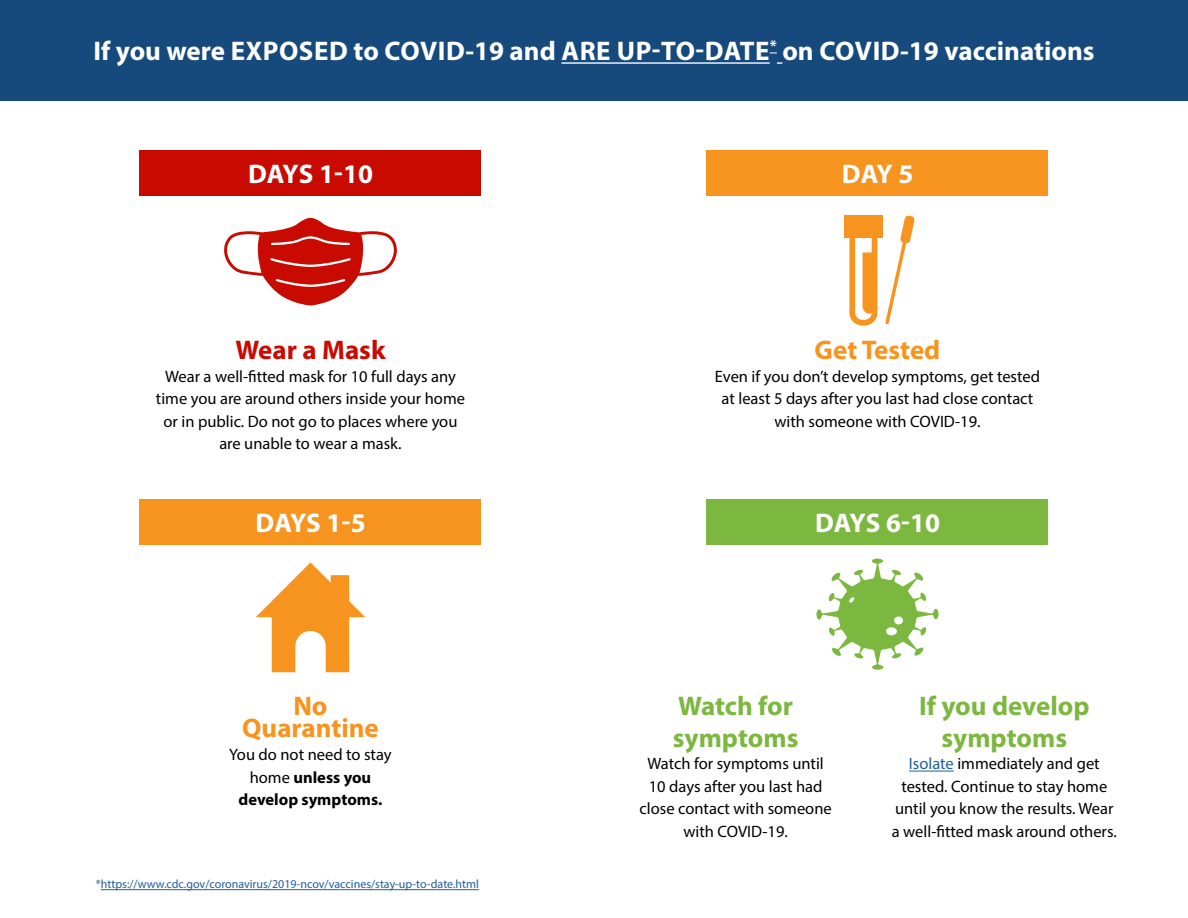
<style>
.page{position:relative;width:1188px;height:918px;background:#fff}
.page>*{position:absolute;margin:0;border:0;box-sizing:border-box;transform-origin:0 0}
.t1{font:700 27px "Myriad Pro";color:#fff}
.t2{font:700 27px/32.4px "Myriad Pro";color:#7cb840}
.t3{font:700 27px/22.5px "Myriad Pro";color:#f7941f;text-align:center}
.t4{font:700 27px "Myriad Pro";color:#c90a00}
.t5{font:16.5px/22.5px "Myriad Pro";color:#000;text-align:center}
.t6{font:700 16.5px/22.5px "Myriad Pro";color:#000;text-align:center}
.t7{font:12px "Myriad Pro";color:#215e9e}
.s1{font-weight:400}
.s2{color:#215e9e}
</style>
<div class="page">
<div style="left:0;top:0;width:1188px;height:100px;background:#174a7c"></div>
<hr style="left:561px;top:62px;width:209px;height:2px;background:#fff">
<div style="left:707px;top:499px;width:341px;height:45px;background:#7cb840"></div>
<div style="left:140px;top:150px;width:341px;height:45px;background:#c90a00"></div>
<div style="left:140px;top:499px;width:341px;height:45px;background:#f7941f"></div>
<div style="left:707px;top:151px;width:341px;height:45px;background:#f7941f"></div>
<hr style="left:909px;top:771px;width:45px;height:1px;background:#215e9e">
<svg style="left:256px;top:562px;width:109px;height:110px"></svg>
<svg style="left:849px;top:238px;width:28px;height:88px"></svg>
<svg style="left:885px;top:215px;width:30px;height:109px"></svg>
<div style="left:844px;top:216px;width:39px;height:22px;background:#f7941f"></div>
<svg style="left:816px;top:559px;width:123px;height:111px"></svg>
<svg style="left:224px;top:217px;width:173px;height:89px"></svg>
<hr style="left:101px;top:889px;width:378px;height:1px;background:#215e9e">
<h1 class="t1" style="left:93px;top:34px;width:1003px">If you were EXPOSED to COVID-19 and ARE UP-TO-DATE<sup>*</sup> on COVID-19 vaccinations</h1>
<h1 class="t1" style="left:248px;top:156px;width:127px">DAYS 1-10</h1>
<h1 class="t1" style="left:842px;top:157px;width:73px">DAY 5</h1>
<h1 class="t4" style="left:235px;top:332px;width:152px">Wear a Mask</h1>
<p class="t5" style="left:156px;top:364px;width:311px">Wear a well-fitted mask for 10 full days any time you are around others inside your home or in public. Do not go to places where you are unable to wear a mask.</p>
<h1 class="t3" style="left:815px;top:338px;width:127px">Get Tested</h1>
<p class="t5" style="left:715px;top:365px;width:327px">Even if you don’t develop symptoms, get tested at least 5 days after you last had close contact with someone with COVID-19.</p>
<h1 class="t1" style="left:256px;top:505px;width:112px">DAYS 1-5</h1>
<h1 class="t1" style="left:815px;top:505px;width:127px">DAYS 6-10</h1>
<h1 class="t3" style="left:242px;top:694px;width:138px">No<br>Quarantine</h1>
<p class="t6" style="left:229px;top:743px;width:164px"><span class="s1">You do not need to stay home</span> unless you develop symptoms.</p>
<h1 class="t2" style="left:673px;top:688px;width:127px">Watch for symptoms</h1>
<p class="t5" style="left:640px;top:752px;width:194px">Watch for symptoms until<br>10 days after you last had close contact with someone with COVID-19.</p>
<h1 class="t2" style="left:919px;top:688px;width:172px;text-align:center">If you develop symptoms</h1>
<p class="t5" style="left:892px;top:752px;width:226px"><span class="s2">Isolate</span> immediately and get tested. Continue to stay home until you know the results. Wear a well-fitted mask around others.</p>
<p class="t7" style="left:96px;top:877px;width:385px">*https://www.cdc.gov/coronavirus/2019-ncov/vaccines/stay-up-to-date.html</p>
</div>
